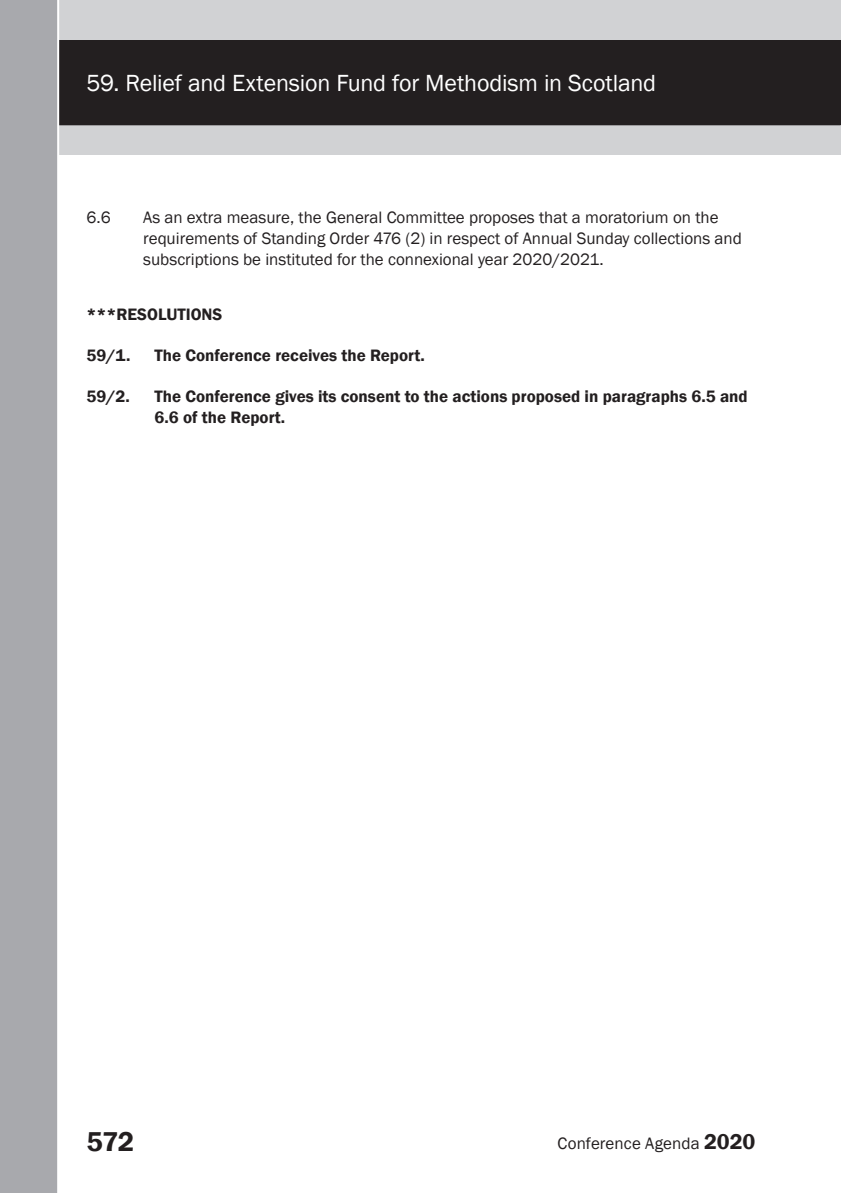
<style>
.page{position:relative;width:841px;height:1193px;background:#fff}
.page>*{position:absolute;margin:0;border:0;box-sizing:border-box;transform-origin:0 0}
.t1{font:600 28px "Franklin Gothic";color:#231f20}
.t2{font:24px "Franklin Gothic";letter-spacing:-.01em;color:#fff}
.t3{font:17px/21px "Franklin Gothic";color:#231f20}
._2nd_numbered{font:600 17px/21px "Franklin Gothic";color:#231f20}
.s1{font-weight:600;font-size:22px}
</style>
<div class="page">
<div style="left:0;top:0;width:841px;height:155px;background:#d1d2d4"></div>
<div style="left:59px;top:40px;width:782px;height:85px;background:#231f20"></div>
<div style="left:0;top:0;width:59px;height:1192px;background:#a8a9ad"></div>
<h2 class="t2" style="left:87px;top:68px;width:571px">59. Relief and Extension Fund for Methodism in Scotland</h2>
<p class="t3" style="left:87px;top:207px;width:26px">6.6</p>
<p class="t3" style="left:143px;top:207px;width:600px">As an extra measure, the General Committee proposes that a moratorium on the requirements of Standing Order 476 (2) in respect of Annual Sunday collections and subscriptions be instituted for the connexional year 2020/2021.</p>
<p class="_2nd_numbered" style="left:87px;top:304px;width:137px">***RESOLUTIONS</p>
<p class="_2nd_numbered" style="left:87px;top:345px;width:45px">59/1.</p>
<p class="_2nd_numbered" style="left:155px;top:345px;width:272px">The Conference receives the Report.</p>
<p class="_2nd_numbered" style="left:87px;top:386px;width:45px">59/2.</p>
<p class="_2nd_numbered" style="left:155px;top:386px;width:595px">The Conference gives its consent to the actions proposed in paragraphs 6.5 and<br>6.6 of the Report.</p>
<h1 class="t1" style="left:87px;top:1124px;width:49px">572</h1>
<p class="t3" style="left:557px;top:1133px;width:200px">Conference Agenda <span class="s1">2020</span></p>
</div>
